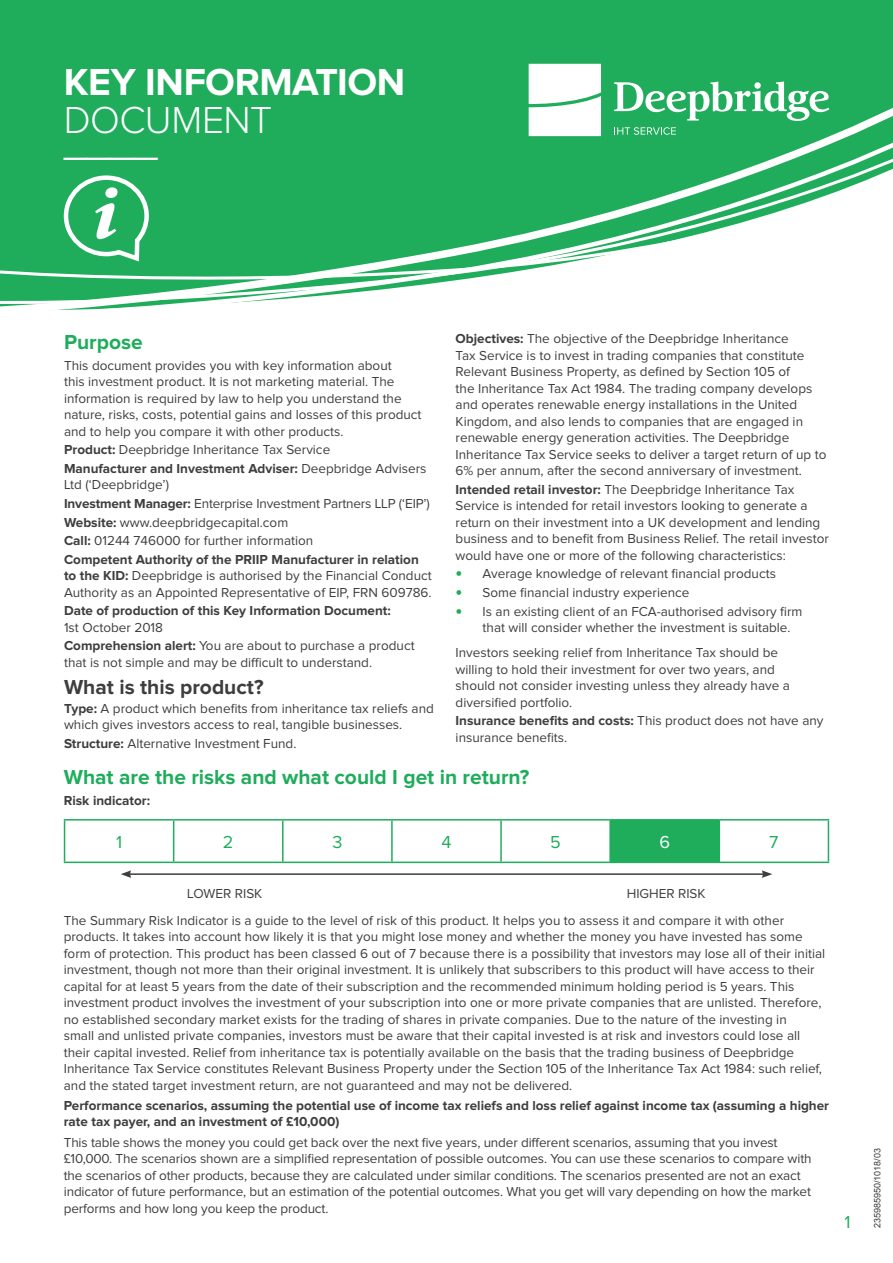
<style>
.page{position:relative;width:893px;height:1263px;background:#1fad5c}
.page>*{position:absolute;margin:0;border:0;box-sizing:border-box;transform-origin:0 0}
.t1{font:42px "Proxima Nova";color:#fff}
.t2{font:700 39px "Proxima Nova";letter-spacing:-.01em;color:#fff}
.t3{font:300 39px "Proxima Nova";letter-spacing:-.015em;color:#fff}
.t4{font:700 21px "Proxima Nova";color:#1fad5c}
.t5{font:700 21px "Proxima Nova";color:#3e3e3f}
.t6{font:18px "Proxima Nova";color:#1fad5c}
.t7{font:18px "Proxima Nova";color:#fff}
.t8{font:13.5px/16.5px "Proxima Nova";color:#3e3e3f}
.t9{font:700 13.5px/16.2px "Proxima Nova";color:#3e3e3f}
.t10{font:9px "Arial";color:#3e3e3f}
.s1{font-weight:700}
.s2{font-weight:400}
.s3{font-family:"Meta Serif";color:#1fad5c}
</style>
<div class="page">
<div style="left:0;top:331px;width:893px;height:932px;background:#fff"></div>
<svg style="left:0;top:121px;width:893px;height:210px"></svg>
<div style="left:529px;top:64px;width:72px;height:72px;background:#fff"></div>
<svg style="left:614px;top:81px;width:215px;height:40px"></svg>
<svg style="left:614px;top:127px;width:62px;height:8px"></svg>
<svg style="left:62px;top:173px;width:89px;height:92px"></svg>
<div style="left:610px;top:820px;width:109px;height:42px;background:#1fad5c"></div>
<hr style="left:64px;top:820px;width:1px;height:41px;background:#1fad5c">
<hr style="left:64px;top:819px;width:110px;height:1px;background:#1fad5c">
<hr style="left:173px;top:820px;width:1px;height:41px;background:#1fad5c">
<hr style="left:174px;top:819px;width:109px;height:1px;background:#1fad5c">
<hr style="left:282px;top:820px;width:2px;height:41px;background:#1fad5c">
<hr style="left:283px;top:819px;width:109px;height:1px;background:#1fad5c">
<hr style="left:391px;top:820px;width:2px;height:41px;background:#1fad5c">
<hr style="left:392px;top:819px;width:109px;height:1px;background:#1fad5c">
<hr style="left:500px;top:820px;width:2px;height:41px;background:#1fad5c">
<hr style="left:501px;top:819px;width:109px;height:1px;background:#1fad5c">
<hr style="left:609px;top:820px;width:2px;height:41px;background:#1fad5c">
<hr style="left:610px;top:819px;width:109px;height:1px;background:#1fad5c">
<hr style="left:719px;top:820px;width:1px;height:41px;background:#1fad5c">
<hr style="left:719px;top:819px;width:110px;height:1px;background:#1fad5c">
<hr style="left:828px;top:820px;width:1px;height:41px;background:#1fad5c">
<hr style="left:64px;top:861px;width:110px;height:2px;background:#1fad5c">
<hr style="left:174px;top:861px;width:109px;height:2px;background:#1fad5c">
<hr style="left:283px;top:861px;width:109px;height:2px;background:#1fad5c">
<hr style="left:392px;top:861px;width:109px;height:2px;background:#1fad5c">
<hr style="left:501px;top:861px;width:109px;height:2px;background:#1fad5c">
<hr style="left:610px;top:861px;width:109px;height:2px;background:#1fad5c">
<hr style="left:719px;top:861px;width:110px;height:2px;background:#1fad5c">
<hr style="left:129px;top:873px;width:635px;height:2px;background:#3e3e3f">
<svg style="left:121px;top:870px;width:10px;height:8px"></svg>
<svg style="left:762px;top:870px;width:10px;height:8px"></svg>
<h2 class="t2" style="left:64px;top:59px;width:343px">KEY INFORMATION</h2>
<h2 class="t3" style="left:64px;top:98px;width:210px">DOCUMENT</h2>
<h1 class="t1" style="left:64px;top:118px;width:95px">____</h1>
<p class="t4" style="left:64px;top:330px;width:80px">Purpose</p>
<p class="t8" style="left:64px;top:357px;width:359px">This document provides you with key information about<br>this investment product. It is not marketing material. The information is required by law to help you understand the nature, risks, costs, potential gains and losses of this product and to help you compare it with other products.</p>
<p class="t8" style="left:64px;top:442px;width:268px"><span class="s1">Product:</span> Deepbridge Inheritance Tax Service</p>
<p class="t8" style="left:64px;top:460px;width:364px"><span class="s1">Manufacturer and Investment Adviser:</span> Deepbridge Advisers<br>Ltd (‘Deepbridge’)</p>
<p class="t8" style="left:64px;top:496px;width:367px"><span class="s1">Investment Manager:</span> Enterprise Investment Partners LLP (‘EIP’)</p>
<p class="t8" style="left:64px;top:514px;width:226px"><span class="s1">Website:</span> www.deepbridgecapital.com</p>
<p class="t8" style="left:64px;top:533px;width:251px"><span class="s1">Call:</span> 01244 746000 for further information</p>
<p class="t8" style="left:64px;top:551px;width:369px"><span class="s1">Competent Authority of the PRIIP Manufacturer in relation to the KID:</span> Deepbridge is authorised by the Financial Conduct<br>Authority as an Appointed Representative of EIP, FRN 609786.</p>
<p class="t9" style="left:64px;top:603px;width:328px">Date of production of this Key Information Document:<br><span class="s2">1st October 2018</span></p>
<p class="t8" style="left:64px;top:638px;width:352px"><span class="s1">Comprehension alert:</span> You are about to purchase a product that is not simple and may be difficult to understand.</p>
<p class="t5" style="left:64px;top:675px;width:201px">What is this product?</p>
<p class="t8" style="left:64px;top:700px;width:371px"><span class="s1">Type:</span> A product which benefits from inheritance tax reliefs and which gives investors access to real, tangible businesses.</p>
<p class="t8" style="left:64px;top:735px;width:234px"><span class="s1">Structure:</span> Alternative Investment Fund.</p>
<p class="t8" style="left:456px;top:331px;width:372px"><span class="s1">Objectives:</span> The objective of the Deepbridge Inheritance<br>Tax Service is to invest in trading companies that constitute Relevant Business Property, as defined by Section 105 of<br>the Inheritance Tax Act 1984. The trading company develops and operates renewable energy installations in the United Kingdom, and also lends to companies that are engaged in renewable energy generation activities. The Deepbridge Inheritance Tax Service seeks to deliver a target return of up to 6% per annum, after the second anniversary of investment.</p>
<p class="t8" style="left:456px;top:481px;width:375px"><span class="s1">Intended retail investor:</span> The Deepbridge Inheritance Tax Service is intended for retail investors looking to generate a return on their investment into a UK development and lending business and to benefit from Business Relief. The retail investor would have one or more of the following characteristics:</p>
<p class="t8" style="left:456px;top:566px;width:322px"><span class="s3">•</span> Average knowledge of relevant financial products</p>
<p class="t8" style="left:456px;top:584px;width:235px"><span class="s3">•</span> Some financial industry experience</p>
<p class="t8" style="left:483px;top:603px;width:321px;text-indent:-27px"><span class="s3">•</span> Is an existing client of an FCA-authorised advisory firm that will consider whether the investment is suitable.</p>
<p class="t8" style="left:456px;top:645px;width:336px">Investors seeking relief from Inheritance Tax should be willing to hold their investment for over two years, and should not consider investing unless they already have a diversified portfolio.</p>
<p class="t8" style="left:456px;top:713px;width:369px"><span class="s1">Insurance benefits and costs:</span> This product does not have any insurance benefits.</p>
<p class="t4" style="left:64px;top:765px;width:467px">What are the risks and what could I get in return?</p>
<p class="t9" style="left:64px;top:792px;width:88px">Risk indicator:</p>
<p class="t6" style="left:116px;top:832px;width:8px">1</p>
<p class="t6" style="left:223px;top:832px;width:12px">2</p>
<p class="t6" style="left:332px;top:832px;width:12px">3</p>
<p class="t6" style="left:441px;top:832px;width:12px">4</p>
<p class="t6" style="left:550px;top:832px;width:12px">5</p>
<p class="t7" style="left:659px;top:832px;width:12px">6</p>
<p class="t6" style="left:769px;top:832px;width:11px">7</p>
<p class="t8" style="left:187px;top:885px;width:77px">LOWER RISK</p>
<p class="t8" style="left:627px;top:885px;width:80px">HIGHER RISK</p>
<p class="t8" style="left:64px;top:912px;width:763px">The Summary Risk Indicator is a guide to the level of risk of this product. It helps you to assess it and compare it with other products. It takes into account how likely it is that you might lose money and whether the money you have invested has some form of protection. This product has been classed 6 out of 7 because there is a possibility that investors may lose all of their initial investment, though not more than their original investment. It is unlikely that subscribers to this product will have access to their capital for at least 5 years from the date of their subscription and the recommended minimum holding period is 5 years. This investment product involves the investment of your subscription into one or more private companies that are unlisted. Therefore, no established secondary market exists for the trading of shares in private companies. Due to the nature of the investing in<br>small and unlisted private companies, investors must be aware that their capital invested is at risk and investors could lose all their capital invested. Relief from inheritance tax is potentially available on the basis that the trading business of Deepbridge Inheritance Tax Service constitutes Relevant Business Property under the Section 105 of the Inheritance Tax Act 1984: such relief, and the stated target investment return, are not guaranteed and may not be delivered.</p>
<p class="t9" style="left:64px;top:1098px;width:767px">Performance scenarios, assuming the potential use of income tax reliefs and loss relief against income tax (assuming a higher rate tax payer, and an investment of £10,000)</p>
<p class="t8" style="left:64px;top:1134px;width:749px">This table shows the money you could get back over the next five years, under different scenarios, assuming that you invest £10,000. The scenarios shown are a simplified representation of possible outcomes. You can use these scenarios to compare with the scenarios of other products, because they are calculated under similar conditions. The scenarios presented are not an exact indicator of future performance, but an estimation of the potential outcomes. What you get will vary depending on how the market performs and how long you keep the product.</p>
<p class="t6" style="left:844px;top:1212px;width:8px">1</p>
<p class="t10" style="left:871px;top:1228px;width:82px;rotate:-90deg">235985950/1018/03</p>
</div>
